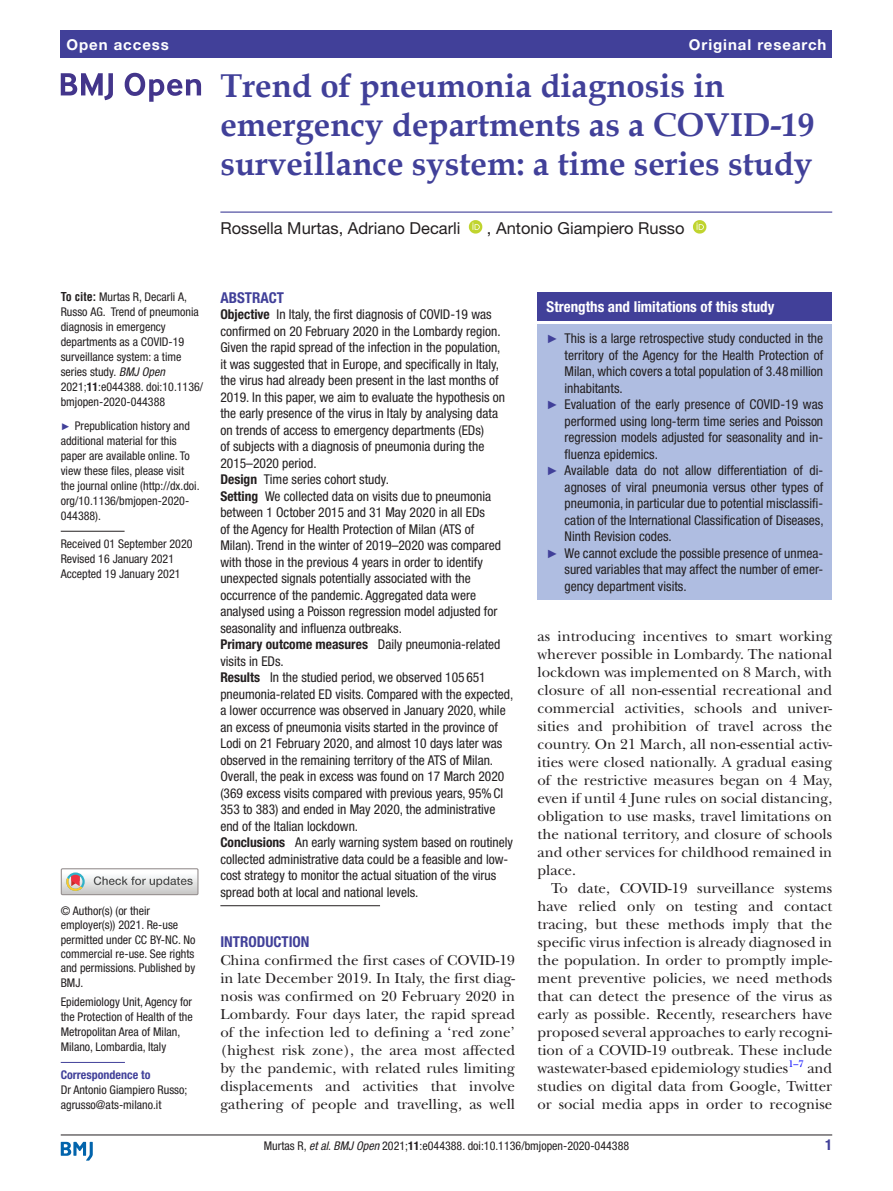
<style>
.page{position:relative;width:893px;height:1191px;background:#fff}
.page>*{position:absolute;margin:0;border:0;box-sizing:border-box;transform-origin:0 0}
.t1{font:700 33px/39px "Book Antiqua";color:#414099}
.t2{font:16.5px "Helvetica Neue LT Std";color:#231f20}
.t3{font:15px/18px "New Baskerville";color:#231f20;text-align:justify}
.t4{font:700 condensed 15px "Helvetica Neue LT Std";color:#fff}
.t5{font:700 15px "Helvetica Neue LT Std";letter-spacing:.065em;color:#fff}
.t6{font:700 condensed 15px "Helvetica Neue LT Std";color:#414099}
.t7{font:condensed 13.5px/16.5px "Helvetica Neue LT Std";color:#231f20}
.t8{font:condensed 12px/15px "Helvetica Neue LT Std";color:#231f20}
.t9{font:700 condensed 12px "Helvetica Neue LT Std";color:#414099}
.s1{font-family:"Helvetica LT Std";font-weight:700}
.s2{font-style:italic}
.s3{font-weight:700}
.s4{font-family:"Arial";font-stretch:normal;font-size:9.75px;color:#414099}
.s5{font-family:"Arial";font-stretch:normal;font-size:12px;color:#414099}
</style>
<div class="page">
<hr style="left:61px;top:1134px;width:771px;height:1px;background:#231f20">
<svg style="left:61px;top:1141px;width:32px;height:19px"></svg>
<div style="left:61px;top:31px;width:771px;height:27px;background:#414099"></div>
<hr style="left:220px;top:211px;width:612px;height:2px;background:#414099">
<svg style="left:469px;top:220px;width:13px;height:14px"></svg>
<svg style="left:693px;top:220px;width:13px;height:14px"></svg>
<hr style="left:61px;top:531px;width:64px;height:1px;background:#231f20">
<hr style="left:61px;top:1062px;width:64px;height:1px;background:#414099">
<svg style="left:61px;top:73px;width:52px;height:27px"></svg>
<svg style="left:125px;top:73px;width:76px;height:29px"></svg>
<div style="left:61px;top:868px;width:138px;height:27px;border:1px solid #969090"></div>
<svg style="left:61px;top:868px;width:137px;height:26px"></svg>
<hr style="left:220px;top:905px;width:160px;height:1px;background:#231f20">
<div style="left:538px;top:292px;width:294px;height:29px;background:#414099"></div>
<div style="left:538px;top:325px;width:294px;height:275px;background:#afbde1"></div>
<p class="t5" style="left:66px;top:35px;width:104px">Open access</p>
<p class="t5" style="left:689px;top:35px;width:139px">Original research</p>
<h1 class="t1" style="left:220px;top:66px;width:595px">Trend of pneumonia diagnosis in emergency departments as a COVID-19 surveillance system: a time series study</h1>
<p class="t2" style="left:220px;top:218px;width:242px">Rossella Murtas, Adriano Decarli</p>
<p class="t2" style="left:487px;top:218px;width:199px">, Antonio Giampiero Russo</p>
<p class="t8" style="left:61px;top:289px;width:144px"><span class="s1">To cite:</span> Murtas R, Decarli A,<br>Russo AG. Trend of pneumonia diagnosis in emergency departments as a COVID-19 surveillance system: a time series study. <span class="s2">BMJ Open<br></span>2021;<span class="s3">11</span>:e044388. doi:10.1136/ bmjopen-2020-044388</p>
<p class="t8" style="left:61px;top:418px;width:140px"><span class="s4">►</span> Prepublication history and additional material for this paper are available online. To view these files, please visit the journal online (http://dx.doi. org/10.1136/bmjopen-2020-<br>044388).</p>
<p class="t8" style="left:61px;top:536px;width:133px">Received 01 September 2020<br>Revised 16 January 2021<br>Accepted 19 January 2021</p>
<p class="t8" style="left:61px;top:903px;width:136px;line-height:14.4px">© Author(s) (or their employer(s)) 2021. Re-use permitted under CC BY-NC. No commercial re-use. See rights and permissions. Published by<br>BMJ.</p>
<p class="t8" style="left:61px;top:994px;width:134px">Epidemiology Unit, Agency for the Protection of Health of the<br>Metropolitan Area of Milan,<br>Milano, Lombardia, Italy</p>
<p class="t9" style="left:61px;top:1067px;width:91px">Correspondence to</p>
<p class="t8" style="left:61px;top:1082px;width:128px">Dr Antonio Giampiero Russo; agrusso@ats-milano.it</p>
<p class="t6" style="left:220px;top:288px;width:65px">ABSTRACT</p>
<p class="t7" style="left:220px;top:306px;width:294px"><span class="s3">Objective</span> In Italy, the first diagnosis of COVID-19 was confirmed on 20 February 2020 in the Lombardy region.<br>Given the rapid spread of the infection in the population,<br>it was suggested that in Europe, and specifically in Italy, the virus had already been present in the last months of 2019. In this paper, we aim to evaluate the hypothesis on the early presence of the virus in Italy by analysing data on trends of access to emergency departments (EDs)<br>of subjects with a diagnosis of pneumonia during the 2015–2020 period.<br><span class="s3">Design</span> Time series cohort study.<br><span class="s3">Setting</span> We collected data on visits due to pneumonia between 1 October 2015 and 31 May 2020 in all EDs<br>of the Agency for Health Protection of Milan (ATS of<br>Milan). Trend in the winter of 2019–2020 was compared with those in the previous 4 years in order to identify unexpected signals potentially associated with the occurrence of the pandemic. Aggregated data were analysed using a Poisson regression model adjusted for seasonality and influenza outbreaks.<br><span class="s3">Primary outcome measures</span> Daily pneumonia-related visits in EDs.<br><span class="s3">Results</span> In the studied period, we observed 105 651 pneumonia-related ED visits. Compared with the expected, a lower occurrence was observed in January 2020, while an excess of pneumonia visits started in the province of Lodi on 21 February 2020, and almost 10 days later was observed in the remaining territory of the ATS of Milan.<br>Overall, the peak in excess was found on 17 March 2020 (369 excess visits compared with previous years, 95%CI 353 to 383) and ended in May 2020, the administrative end of the Italian lockdown.<br><span class="s3">Conclusions</span> An early warning system based on routinely collected administrative data could be a feasible and low&shy;cost strategy to monitor the actual situation of the virus spread both at local and national levels.</p>
<p class="t6" style="left:220px;top:933px;width:91px">INTRODUCTION</p>
<p class="t3" style="left:220px;top:951px;width:296px">China confirmed the first cases of COVID-19 in late December 2019. In Italy, the first diag&shy;nosis was confirmed on 20 February 2020 in Lombardy. Four days later, the rapid spread of the infection led to defining a ‘red zone’ (highest risk zone), the area most affected by the pandemic, with related rules limiting displacements and activities that involve gathering of people and travelling, as well</p>
<p class="t4" style="left:547px;top:297px;width:229px">Strengths and limitations of this study</p>
<p class="t7" style="left:547px;top:330px;width:278px"><span class="s5">►</span> This is a large retrospective study conducted in the</p>
<p class="t7" style="left:565px;top:347px;width:260px">territory of the Agency for the Health Protection of</p>
<p class="t7" style="left:565px;top:363px;width:260px">Milan, which covers a total population of 3.48million</p>
<p class="t7" style="left:565px;top:380px;width:60px">inhabitants.</p>
<p class="t7" style="left:547px;top:396px;width:278px"><span class="s5">►</span> Evaluation of the early presence of COVID-19 was</p>
<p class="t7" style="left:565px;top:413px;width:260px">performed using long-term time series and Poisson</p>
<p class="t7" style="left:565px;top:429px;width:260px">regression models adjusted for seasonality and in-</p>
<p class="t7" style="left:565px;top:446px;width:95px">fluenza epidemics.</p>
<p class="t7" style="left:547px;top:462px;width:278px"><span class="s5">►</span> Available data do not allow differentiation of di-</p>
<p class="t7" style="left:565px;top:479px;width:260px">agnoses of viral pneumonia versus other types of</p>
<p class="t7" style="left:565px;top:495px;width:260px">pneumonia, in particular due to potential misclassifi-</p>
<p class="t7" style="left:565px;top:512px;width:261px">cation of the International Classification of Diseases,</p>
<p class="t7" style="left:565px;top:528px;width:109px">Ninth Revision codes.</p>
<p class="t7" style="left:547px;top:545px;width:278px"><span class="s5">►</span> We cannot exclude the possible presence of unmea-</p>
<p class="t7" style="left:565px;top:561px;width:260px">sured variables that may affect the number of emer-</p>
<p class="t7" style="left:565px;top:578px;width:124px">gency department visits.</p>
<p class="t3" style="left:538px;top:627px;width:296px">as introducing incentives to smart working wherever possible in Lombardy. The national lockdown was implemented on 8 March, with closure of all non-essential recreational and commercial activities, schools and univer&shy;sities and prohibition of travel across the country. On 21 March, all non-essential activ&shy;ities were closed nationally. A gradual easing of the restrictive measures began on 4 May, even if until 4 June rules on social distancing, obligation to use masks, travel limitations on the national territory, and closure of schools and other services for childhood remained in place.</p>
<p class="t3" style="left:538px;top:879px;width:296px;text-indent:14px">To date, COVID-19 surveillance systems have relied only on testing and contact tracing, but these methods imply that the specific virus infection is already diagnosed in the population. In order to promptly imple&shy;ment preventive policies, we need methods that can detect the presence of the virus as early as possible. Recently, researchers have proposed several approaches to early recogni&shy;tion of a COVID-19 outbreak. These include wastewater-based epidemiology studies<sup>1–7</sup> and studies on digital data from Google, Twitter or social media apps in order to recognise</p>
<p class="t8" style="left:264px;top:1137px;width:367px">Murtas R, <span class="s2">et al</span>. <span class="s2">BMJ Open</span> 2021;<span class="s3">11</span>:e044388. doi:10.1136/bmjopen-2020-044388</p>
<p class="t6" style="left:825px;top:1135px;width:9px">1</p>
</div>
